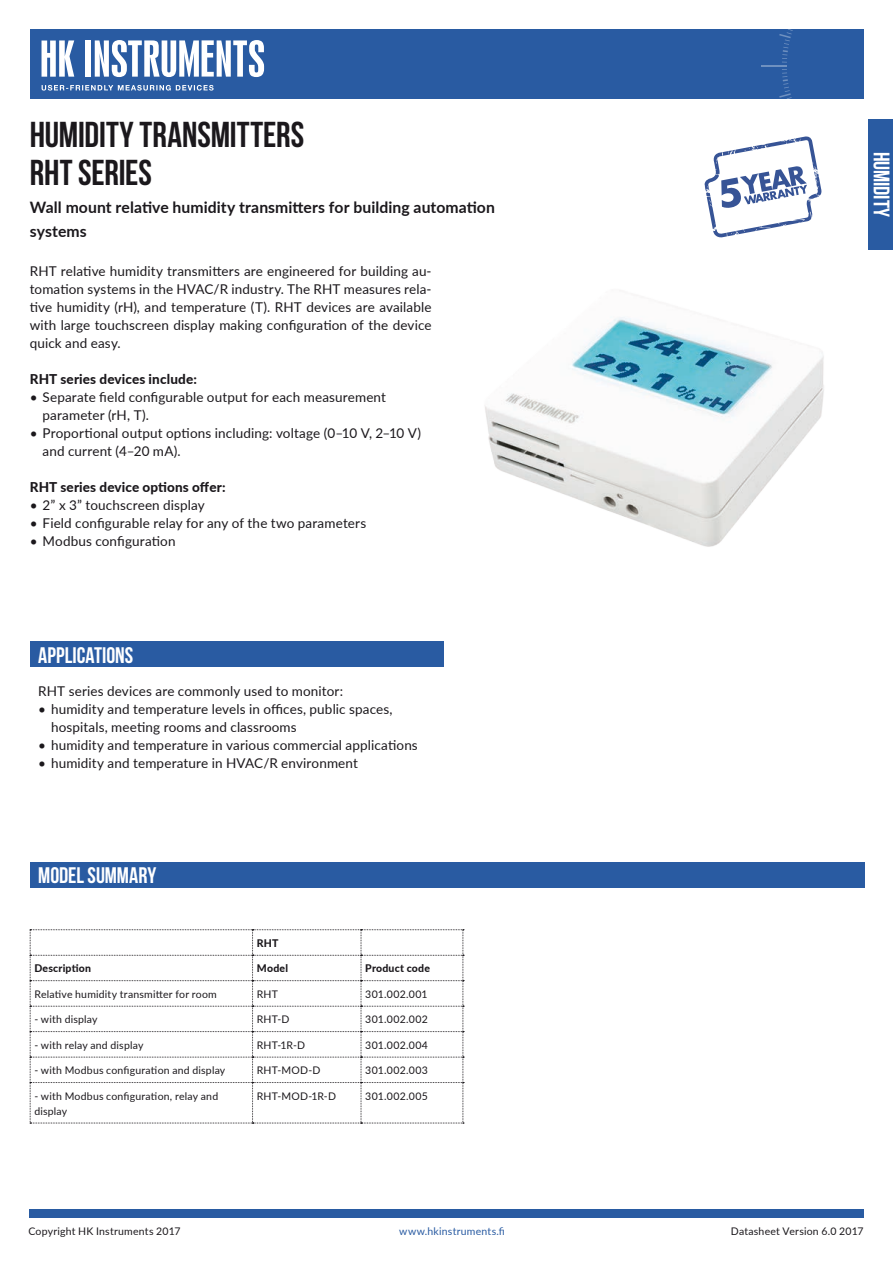
<style>
.page{position:relative;width:893px;height:1263px;background:#fff}
.page>*{position:absolute;margin:0;border:0;box-sizing:border-box;transform-origin:0 0}
.t1{font:700 36px/37.5px "Bebas Neue";color:#1b181c}
.t2{font:700 22.5px "Bebas Neue";letter-spacing:-.005em;color:#fff}
.t3{font:700 15.75px/24px "Lato";letter-spacing:.005em;color:#1b181c}
.t4{font:13.5px/18px "Lato";letter-spacing:.01em;color:#1b181c}
.t5{font:800 13.5px "Lato";letter-spacing:.01em;color:#1b181c}
.t6{font:10.5px/15px "Lato";letter-spacing:.02em;color:#1b181c}
.t7{font:800 10.5px "Lato";letter-spacing:.02em;color:#1b181c}
.t8{font:10.5px "Lato";letter-spacing:.025em;color:#295ba2}
.t9{font:10.5px "Lato";letter-spacing:.04em;color:#1b181c}
</style>
<div class="page">
<div style="left:30px;top:29px;width:833px;height:70px;background:#295ba2"></div>
<hr style="left:761px;top:65px;width:26px;height:2px;background:#fff">
<svg style="left:779px;top:29px;width:14px;height:34px"></svg>
<div style="left:29px;top:1209px;width:834px;height:8px;background:#295ba2"></div>
<div style="left:85px;top:40px;width:6px;height:37px;background:#fff"></div>
<svg style="left:42px;top:40px;width:32px;height:37px"></svg>
<svg style="left:95px;top:40px;width:169px;height:37px"></svg>
<svg style="left:42px;top:85px;width:172px;height:6px"></svg>
<div style="left:30px;top:642px;width:413px;height:25px;background:#295ba2"></div>
<div style="left:868px;top:119px;width:25px;height:131px;background:#295ba2"></div>
<div style="left:30px;top:862px;width:834px;height:25px;background:#295ba2"></div>
<svg style="left:30px;top:929px;width:434px;height:195px"></svg>
<img style="left:485px;top:317px;width:339px;height:230px">
<svg style="left:705px;top:69px;width:159px;height:169px"></svg>
<h1 class="t1" style="left:30px;top:115px;width:276px">HUMIDITY TRANSMITTERS<br>RHT SERIES</h1>
<p class="t3" style="left:30px;top:194px;width:467px">Wall mount relative humidity transmitters for building automation systems</p>
<p class="t4" style="left:30px;top:261px;width:403px;text-align:justify">RHT relative humidity transmitters are engineered for building au&shy;tomation systems in the HVAC/R industry. The RHT measures rela&shy;tive humidity (rH), and temperature (T). RHT devices are available with large touchscreen display making configuration of the device quick and easy.</p>
<p class="t5" style="left:30px;top:369px;width:169px">RHT series devices include:</p>
<p class="t4" style="left:43px;top:387px;width:345px;text-indent:-13px">• Separate field configurable output for each measurement parameter (rH, T).</p>
<p class="t4" style="left:43px;top:423px;width:380px;text-indent:-13px">• Proportional output options including: voltage (0–10 V, 2–10 V) and current (4–20 mA).</p>
<p class="t5" style="left:30px;top:477px;width:197px">RHT series device options offer:</p>
<p class="t4" style="left:30px;top:495px;width:177px">• 2” x 3” touchscreen display</p>
<p class="t4" style="left:30px;top:513px;width:338px">• Field configurable relay for any of the two parameters</p>
<p class="t4" style="left:30px;top:531px;width:147px">• Modbus configuration</p>
<h2 class="t2" style="left:38px;top:643px;width:96px">APPLICATIONS</h2>
<p class="t4" style="left:38px;top:681px;width:306px">RHT series devices are commonly used to monitor:</p>
<p class="t4" style="left:51px;top:699px;width:343px;text-indent:-13px">• humidity and temperature levels in offices, public spaces, hospitals, meeting rooms and classrooms</p>
<p class="t4" style="left:38px;top:735px;width:381px">• humidity and temperature in various commercial applications</p>
<p class="t4" style="left:38px;top:753px;width:321px">• humidity and temperature in HVAC/R environment</p>
<h2 class="t2" style="left:38px;top:862px;width:120px">MODEL SUMMARY</h2>
<p class="t7" style="left:257px;top:935px;width:23px">RHT</p>
<p class="t7" style="left:34px;top:960px;width:58px">Description</p>
<p class="t7" style="left:257px;top:960px;width:33px">Model</p>
<p class="t7" style="left:365px;top:960px;width:66px">Product code</p>
<p class="t6" style="left:34px;top:986px;width:184px">Relative humidity transmitter for room</p>
<p class="t6" style="left:257px;top:986px;width:23px">RHT</p>
<p class="t6" style="left:365px;top:986px;width:64px">301.002.001</p>
<p class="t6" style="left:34px;top:1011px;width:65px">- with display</p>
<p class="t6" style="left:257px;top:1011px;width:34px">RHT-D</p>
<p class="t6" style="left:365px;top:1011px;width:64px">301.002.002</p>
<p class="t6" style="left:34px;top:1037px;width:111px">- with relay and display</p>
<p class="t6" style="left:257px;top:1037px;width:50px">RHT-1R-D</p>
<p class="t9" style="left:365px;top:1037px;width:64px">301.002.004</p>
<p class="t6" style="left:34px;top:1062px;width:192px">- with Modbus configuration and display</p>
<p class="t6" style="left:257px;top:1062px;width:65px">RHT-MOD-D</p>
<p class="t6" style="left:365px;top:1062px;width:64px">301.002.003</p>
<p class="t6" style="left:34px;top:1088px;width:185px">- with Modbus configuration, relay and display</p>
<p class="t6" style="left:257px;top:1088px;width:81px">RHT-MOD-1R-D</p>
<p class="t6" style="left:365px;top:1088px;width:64px">301.002.005</p>
<h2 class="t2" style="left:894px;top:152px;width:67px;rotate:90deg">HUMIDITY</h2>
<p class="t6" style="left:28px;top:1223px;width:154px">Copyright HK Instruments 2017</p>
<p class="t8" style="left:399px;top:1224px;width:107px">www.hkinstruments.fi</p>
<p class="t6" style="left:731px;top:1223px;width:134px">Datasheet Version 6.0 2017</p>
</div>
